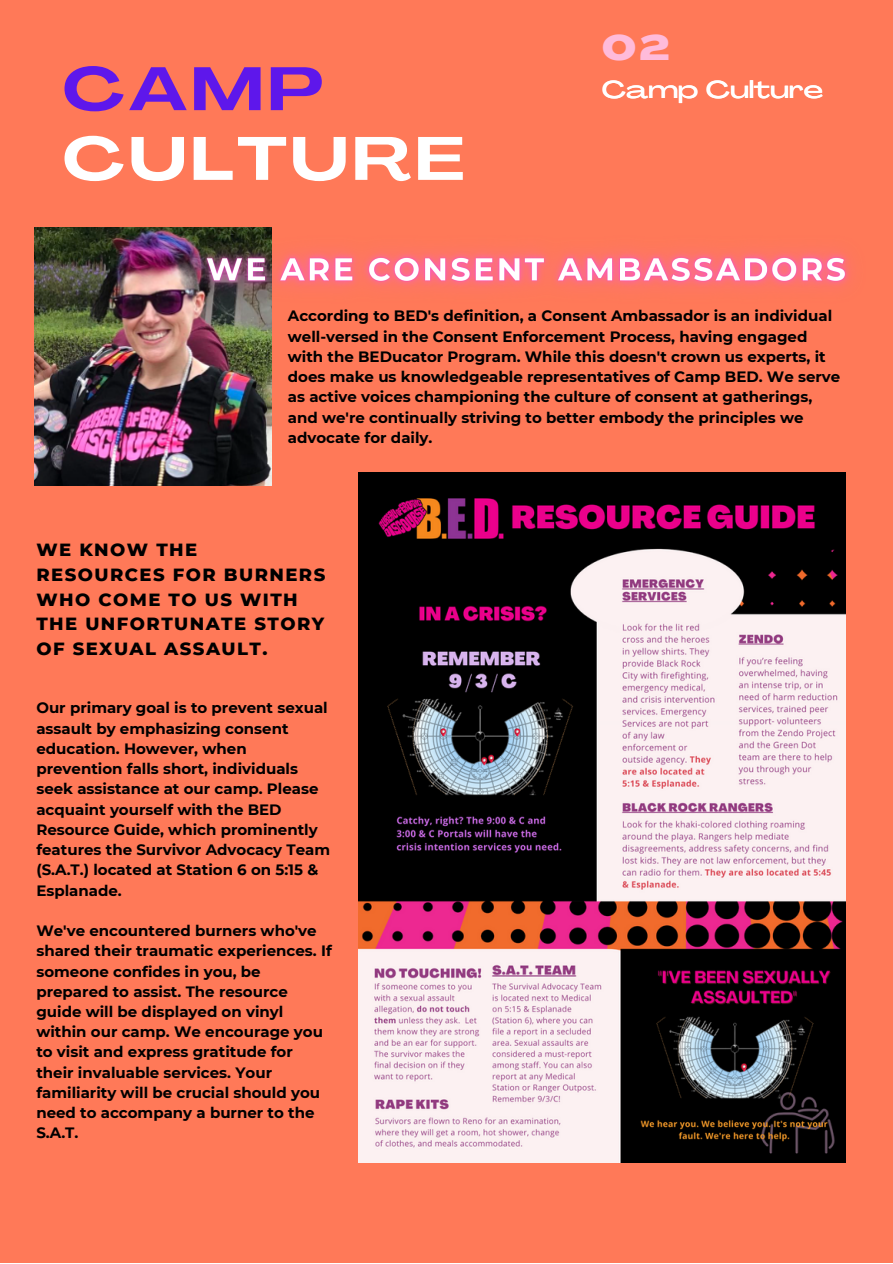
<style>
.page{position:relative;width:893px;height:1264px;background:#fff}
.page>*{position:absolute;margin:0;border:0;box-sizing:border-box;transform-origin:0 0}
.t1{font:700 60.3px "Agrandir Grand";letter-spacing:.07em;color:#fff}
.t2{font:700 60.3px "Agrandir Grand";color:#5e17eb}
.t3{font:800 34.95px "Agrandir Grand";color:#ffbbda}
.t4{font:500 24.15px "Agrandir Grand";letter-spacing:.01em;color:#fff}
.t5{font:800 18px/24.8px "Montserrat";letter-spacing:.08em;color:#000}
.t6{font:700 15px/20.2px "Montserrat";color:#000}
</style>
<div class="page">
<div style="left:0;top:0;width:892px;height:1262px;background:#ff7958"></div>
<img style="left:35px;top:227px;width:236px;height:258px">
<img style="left:358px;top:473px;width:487px;height:689px">
<img style="left:163px;top:227px;width:687px;height:105px">
<p class="t2" style="left:62px;top:65px;width:262px">CAMP</p>
<p class="t1" style="left:62px;top:135px;width:403px">CULTURE</p>
<p class="t3" style="left:602px;top:34px;width:69px">02</p>
<p class="t4" style="left:602px;top:80px;width:223px">Camp Culture</p>
<p class="t6" style="left:288px;top:306px;width:554px">According to BED's definition, a Consent Ambassador is an individual well-versed in the Consent Enforcement Process, having engaged with the BEDucator Program. While this doesn't crown us experts, it does make us knowledgeable representatives of Camp BED. We serve as active voices championing the culture of consent at gatherings, and we're continually striving to better embody the principles we advocate for daily.</p>
<p class="t5" style="left:36px;top:537px;width:290px">WE KNOW THE<br>RESOURCES FOR BURNERS<br>WHO COME TO US WITH<br>THE UNFORTUNATE STORY<br>OF SEXUAL ASSAULT.</p>
<p class="t6" style="left:36px;top:698px;width:295px">Our primary goal is to prevent sexual assault by emphasizing consent education. However, when prevention falls short, individuals seek assistance at our camp. Please acquaint yourself with the BED<br>Resource Guide, which prominently features the Survivor Advocacy Team (S.A.T.) located at Station 6 on 5:15 &amp;<br>Esplanade.</p>
<p class="t6" style="left:36px;top:920px;width:297px">We've encountered burners who've shared their traumatic experiences. If someone confides in you, be prepared to assist. The resource guide will be displayed on vinyl within our camp. We encourage you to visit and express gratitude for their invaluable services. Your familiarity will be crucial should you need to accompany a burner to the<br>S.A.T.</p>
</div>
